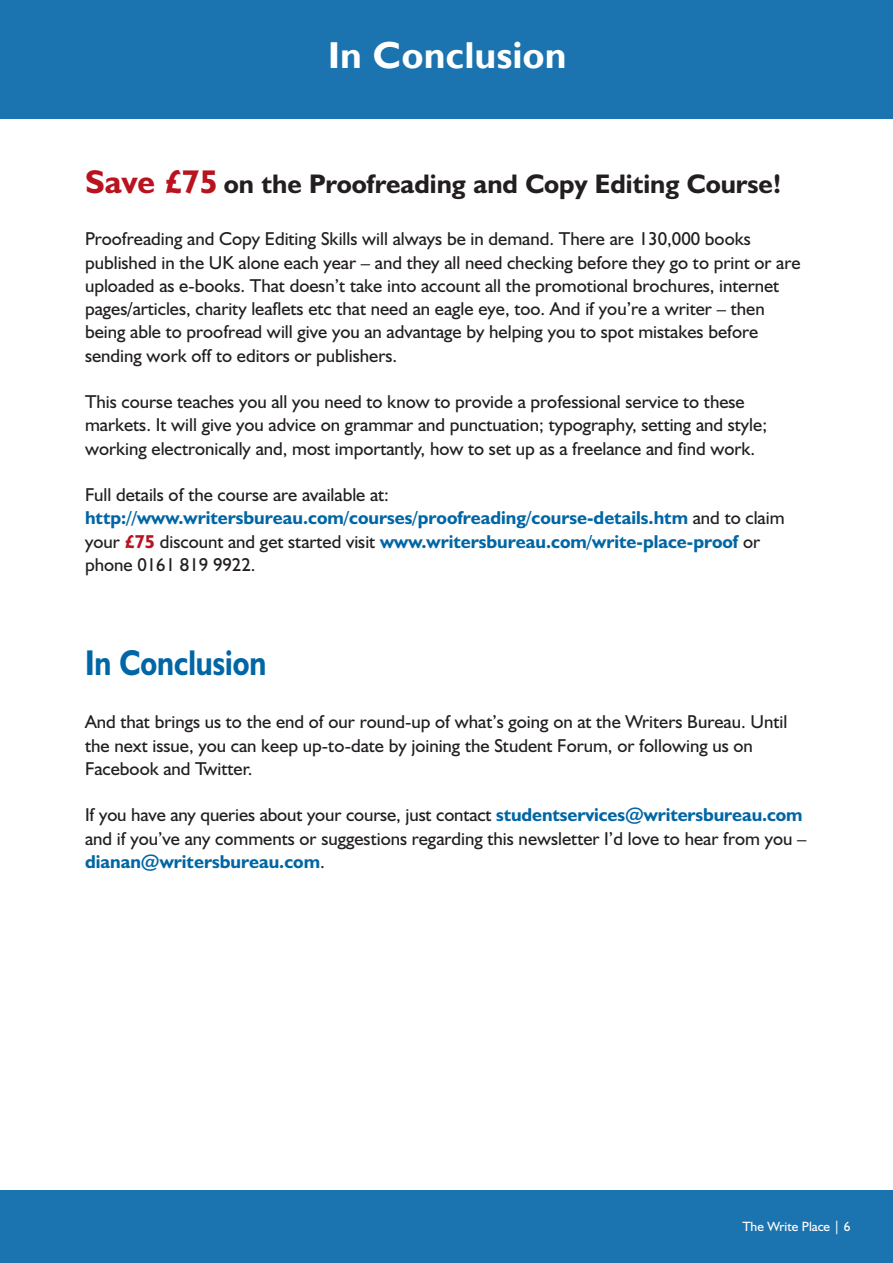
<style>
.page{position:relative;width:893px;height:1263px;background:#fff}
.page>*{position:absolute;margin:0;border:0;box-sizing:border-box;transform-origin:0 0}
.t1{font:700 37.5px "Gill Sans";color:#fff}
.t2{font:700 36px "Humanist 521 BT";color:#0166a5;scale:.83 1}
.t3{font:700 27px "Humanist 521 BT";color:#231f20}
.t4{font:18.75px/23.2px "Humanist 521 BT";color:#231f20}
.t5{font:700 18.75px/23.2px "Humanist 521 BT";color:#0166a5}
.t6{font:13.5px "Humanist 521 BT";color:#fff}
.s1{font-size:33px;color:#ba1320}
.s2{font-weight:400;color:#231f20}
.s3{color:#ba1320}
.s4{font-weight:700;color:#0166a5}
</style>
<div class="page">
<div style="left:0;top:1191px;width:893px;height:72px;background:#1b74af"></div>
<div style="left:0;top:0;width:893px;height:119px;background:#1b74af"></div>
<h1 class="t1" style="left:328px;top:34px;width:240px">In Conclusion</h1>
<h3 class="t3" style="left:85px;top:174px;width:698px"><span class="s1">Save £75</span> on the Proofreading and Copy Editing Course!</h3>
<p class="t4" style="left:85px;top:229px;width:717px">Proofreading and Copy Editing Skills will always be in demand. There are 130,000 books published in the UK alone each year – and they all need checking before they go to print or are uploaded as e-books. That doesn’t take into account all the promotional brochures, internet pages/articles, charity leaflets etc that need an eagle eye, too. And if you’re a writer – then being able to proofread will give you an advantage by helping you to spot mistakes before sending work off to editors or publishers.</p>
<p class="t4" style="left:85px;top:392px;width:684px">This course teaches you all you need to know to provide a professional service to these markets. It will give you advice on grammar and punctuation; typography, setting and style; working electronically and, most importantly, how to set up as a freelance and find work.</p>
<p class="t5" style="left:85px;top:485px;width:701px"><span class="s2">Full details of the course are available at: </span>http://www.writersbureau.com/courses/proofreading/course-details.htm <span class="s2">and to claim your</span> <span class="s3">£75</span> <span class="s2">discount and get started visit</span> www.writersbureau.com/write-place-proof <span class="s2">or phone 0161 819 9922.</span></p>
<h2 class="t2" style="left:85px;top:650px;width:220px">In Conclusion</h2>
<p class="t4" style="left:85px;top:712px;width:704px">And that brings us to the end of our round-up of what’s going on at the Writers Bureau. Until the next issue, you can keep up-to-date by joining the Student Forum, or following us on<br>Facebook and Twitter.</p>
<p class="t4" style="left:85px;top:805px;width:723px">If you have any queries about your course, just contact <span class="s4">studentservices@writersbureau.com </span>and if you’ve any comments or suggestions regarding this newsletter I’d love to hear from you – <span class="s4">dianan@writersbureau.com</span>.</p>
<p class="t6" style="left:742px;top:1222px;width:110px">The Write Place | 6</p>
</div>
